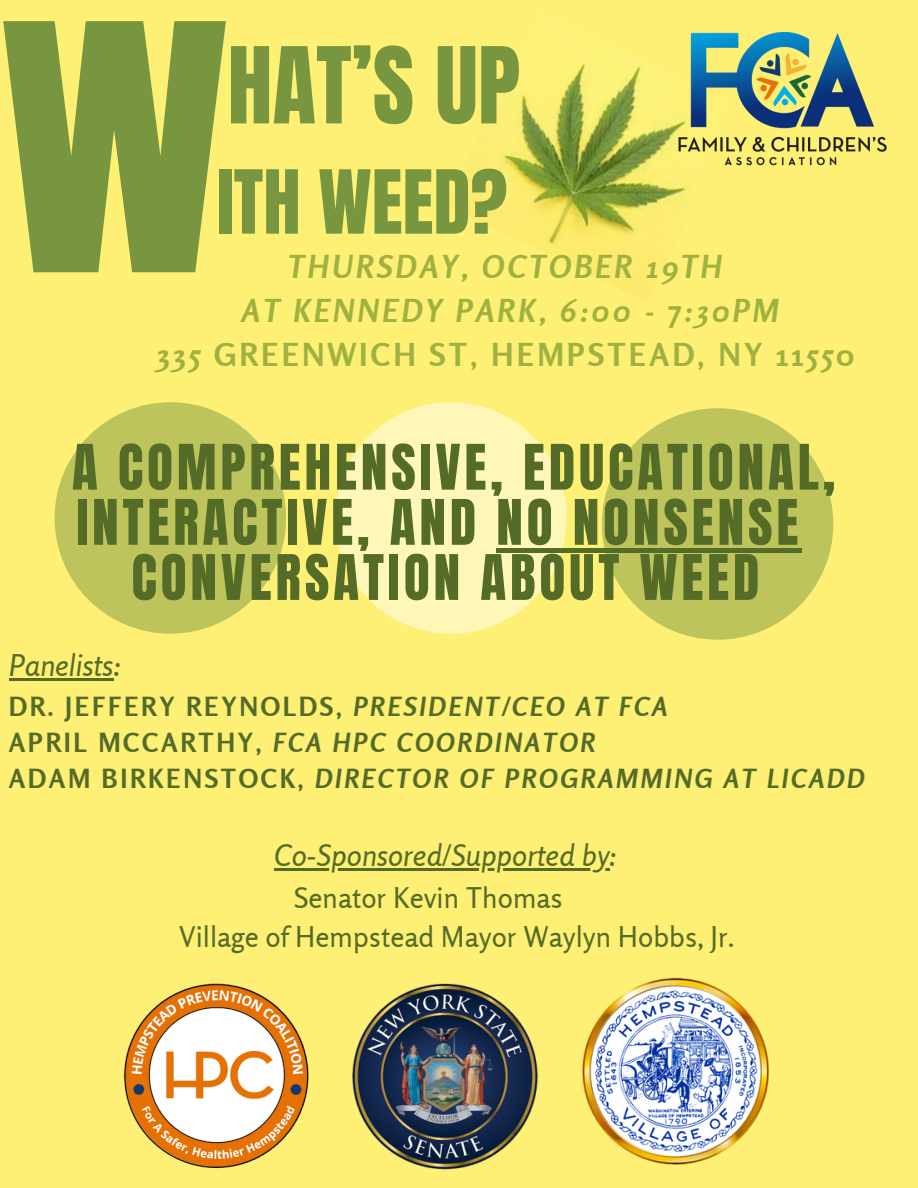
<style>
.page{position:relative;width:918px;height:1188px;background:#fef075}
.page>*{position:absolute;margin:0;border:0;box-sizing:border-box;transform-origin:0 0}
.t1{font:90px "Anton";color:#78963f}
.t2{font:75px "Anton";color:#78963f}
.t3{font:53.4px/55.2px "Anton";letter-spacing:.07em;color:#556b28}
.t4{font:italic 700 31.5px "Rosario";letter-spacing:.1em;color:#9fb140}
.t5{font:700 31.5px "Rosario";letter-spacing:.1em;color:#9fb140}
.t6{font:italic 29.85px "Rosario";color:#556b28}
.t7{font:28.35px "Rosario";color:#556b28}
.t8{font:italic 700 26.25px "Rosario";letter-spacing:.1em;color:#556b28}
.t9{font:700 26.25px "Rosario";letter-spacing:.1em;color:#556b28}
.s1{font-style:italic}
.s2{font-style:normal}
</style>
<div class="page">
<img style="left:446px;top:32px;width:292px;height:269px">
<div style="left:55px;top:402px;width:231px;height:232px;background:#bdc45b;border-radius:50%"></div>
<img style="left:352px;top:983px;width:186px;height:187px">
<svg style="left:3px;top:21px;width:223px;height:251px;fill:#78963f"></svg>
<img style="left:123px;top:983px;width:186px;height:186px">
<div style="left:602px;top:408px;width:231px;height:232px;background:#bdc45b;border-radius:50%"></div>
<div style="left:335px;top:402px;width:232px;height:232px;background:#fef7b7;border-radius:50%"></div>
<img style="left:582px;top:977px;width:188px;height:188px">
<img style="left:677px;top:33px;width:210px;height:135px">
<hr style="left:274px;top:868px;width:335px;height:2px;background:#556b28">
<hr style="left:9px;top:679px;width:105px;height:2px;background:#556b28">
<div style="left:496px;top:548px;width:306px;height:5px;background:#556b28"></div>
<p class="t1" style="left:228px;top:21px;width:294px">HAT’S UP</p>
<p class="t2" style="left:217px;top:148px;width:292px">ITH WEED?</p>
<p class="t4" style="left:289px;top:247px;width:435px">THURSDAY, OCTOBER 19TH</p>
<p class="t4" style="left:242px;top:291px;width:539px">AT KENNEDY PARK, 6:00 - 7:30PM</p>
<p class="t5" style="left:157px;top:335px;width:699px">335 GREENWICH ST, HEMPSTEAD, NY 11550</p>
<p class="t3" style="left:72px;top:440px;width:765px">A COMPREHENSIVE, EDUCATIONAL,<br>INTERACTIVE, AND NO NONSENSE</p>
<p class="t3" style="left:132px;top:551px;width:629px">CONVERSATION ABOUT WEED</p>
<p class="t6" style="left:9px;top:647px;width:114px">Panelists:</p>
<p class="t9" style="left:9px;top:691px;width:661px">DR. JEFFERY REYNOLDS, <span class="s1">PRESIDENT/CEO AT FCA</span></p>
<p class="t8" style="left:9px;top:727px;width:589px"><span class="s2">APRIL MCCARTHY,</span> FCA HPC COORDINATOR</p>
<p class="t8" style="left:9px;top:763px;width:858px"><span class="s2">ADAM BIRKENSTOCK,</span> DIRECTOR OF PROGRAMMING AT LICADD</p>
<p class="t6" style="left:274px;top:837px;width:344px">Co-Sponsored/Supported by:</p>
<p class="t7" style="left:294px;top:880px;width:270px">Senator Kevin Thomas</p>
<p class="t7" style="left:179px;top:919px;width:557px">Village of Hempstead Mayor Waylyn Hobbs, Jr.</p>
</div>
